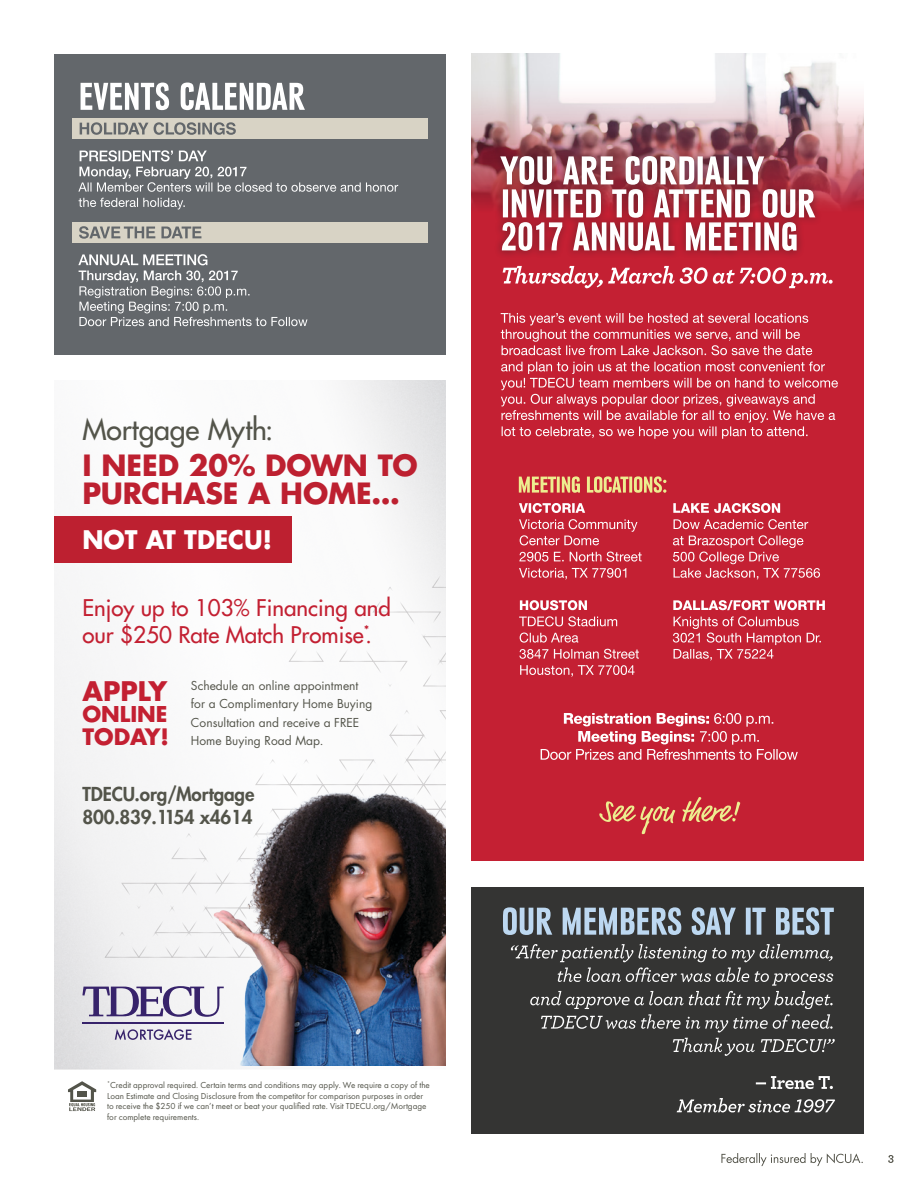
<style>
.page{position:relative;width:918px;height:1188px;background:#fff}
.page>*{position:absolute;margin:0;border:0;box-sizing:border-box;transform-origin:0 0}
.t1{font:700 28.5px/28.5px "Futura Std";color:#bd2030}
.t2{font:500 28.5px "Futura Std";letter-spacing:-.005em;color:#53544a}
.t3{font:700 26.25px "Futura Std";color:#c32032}
.t4{font:700 24.9px "Futura Std";color:#fff;scale:.96 1}
.t5{font:500 22.35px/26.8px "Futura Std";color:#c32032}
.t6{font:700 22.05px "Futura Std";color:#c32032}
.t7{font:700 21.15px "Futura Std";color:#c32032}
.t8{font:800 18.75px/22.5px "Futura Std";letter-spacing:-.01em;color:#53544a}
.t9{font:12px/18.5px "Futura Std";color:#53544a}
.t10{font:9px/10.8px "Futura PT";color:#53544a}
</style>
<div class="page">
<div style="left:472px;top:54px;width:392px;height:807px;background:#c42033"></div>
<svg style="left:888px;top:1155px;width:6px;height:8px"></svg>
<div style="left:54px;top:54px;width:391px;height:301px;background:#63676b"></div>
<svg style="left:81px;top:83px;width:224px;height:27px"></svg>
<div style="left:72px;top:118px;width:355px;height:21px;background:#d8d3c5"></div>
<div style="left:72px;top:222px;width:355px;height:21px;background:#d8d3c5"></div>
<svg style="left:79px;top:198px;width:106px;height:12px"></svg>
<svg style="left:78px;top:150px;width:320px;height:42px"></svg>
<svg style="left:79px;top:271px;width:229px;height:55px"></svg>
<svg style="left:78px;top:254px;width:129px;height:11px"></svg>
<svg style="left:80px;top:122px;width:156px;height:13px"></svg>
<svg style="left:79px;top:226px;width:122px;height:13px"></svg>
<div style="left:472px;top:887px;width:392px;height:247px;background:#343433"></div>
<svg style="left:503px;top:907px;width:331px;height:28px"></svg>
<svg style="left:677px;top:1098px;width:158px;height:15px"></svg>
<svg style="left:756px;top:1076px;width:77px;height:13px"></svg>
<svg style="left:511px;top:944px;width:324px;height:112px"></svg>
<img style="left:472px;top:54px;width:392px;height:154px">
<svg style="left:501px;top:362px;width:337px;height:77px"></svg>
<svg style="left:501px;top:313px;width:311px;height:42px"></svg>
<svg style="left:673px;top:616px;width:148px;height:45px"></svg>
<svg style="left:673px;top:600px;width:152px;height:10px"></svg>
<svg style="left:673px;top:535px;width:147px;height:45px"></svg>
<svg style="left:674px;top:519px;width:134px;height:10px"></svg>
<svg style="left:673px;top:503px;width:107px;height:10px"></svg>
<svg style="left:520px;top:665px;width:115px;height:12px"></svg>
<svg style="left:519px;top:649px;width:120px;height:10px"></svg>
<svg style="left:520px;top:633px;width:58px;height:10px"></svg>
<svg style="left:519px;top:616px;width:98px;height:10px"></svg>
<svg style="left:520px;top:600px;width:67px;height:10px"></svg>
<svg style="left:519px;top:568px;width:107px;height:12px"></svg>
<svg style="left:519px;top:552px;width:123px;height:10px"></svg>
<svg style="left:519px;top:519px;width:118px;height:26px"></svg>
<svg style="left:519px;top:503px;width:66px;height:10px"></svg>
<div style="left:494px;top:214px;width:311px;height:45px;background:#231f20;opacity:.5"></div>
<div style="left:495px;top:181px;width:327px;height:45px;background:#231f20;opacity:.5"></div>
<div style="left:493px;top:148px;width:279px;height:45px;background:#231f20;opacity:.5"></div>
<svg style="left:500px;top:156px;width:315px;height:95px;background:#c6868e"></svg>
<svg style="left:503px;top:266px;width:330px;height:22px"></svg>
<svg style="left:541px;top:713px;width:257px;height:47px"></svg>
<svg style="left:599px;top:797px;width:141px;height:37px"></svg>
<svg style="left:519px;top:476px;width:147px;height:17px"></svg>
<img style="left:54px;top:381px;width:391px;height:731px">
<svg style="left:105px;top:710px;width:340px;height:248px"></svg>
<svg style="left:339px;top:562px;width:106px;height:125px"></svg>
<svg style="left:289px;top:636px;width:35px;height:26px"></svg>
<img style="left:202px;top:791px;width:243px;height:274px">
<div style="left:54px;top:516px;width:237px;height:47px;background:#bd2030"></div>
<svg style="left:82px;top:986px;width:142px;height:31px"></svg>
<hr style="left:82px;top:1022px;width:142px;height:1px;background:#37236b">
<svg style="left:115px;top:1029px;width:76px;height:11px"></svg>
<svg style="left:68px;top:1081px;width:28px;height:30px"></svg>
<svg style="left:721px;top:1153px;width:142px;height:13px"></svg>
<h1 class="t2" style="left:82px;top:412px;width:193px">Mortgage Myth:</h1>
<h1 class="t1" style="left:82px;top:451px;width:337px">I NEED 20% DOWN TO<br>PURCHASE A HOME...</h1>
<h3 class="t4" style="left:82px;top:523px;width:199px">NOT AT TDECU!</h3>
<h3 class="t5" style="left:82px;top:594px;width:310px">Enjoy up to 103% Financing and our $250 Rate Match Promise<sup>*</sup>.</h3>
<h2 class="t3" style="left:83px;top:674px;width:86px">APPLY</h2>
<h3 class="t6" style="left:82px;top:722px;width:88px">TODAY!</h3>
<h3 class="t7" style="left:82px;top:700px;width:87px">ONLINE</h3>
<h3 class="t9" style="left:191px;top:676px;width:183px">Schedule an online appointment for a Complimentary Home Buying<br>Consultation and receive a FREE<br>Home Buying Road Map.</h3>
<h3 class="t8" style="left:82px;top:783px;width:174px">TDECU.org/Mortgage<br>800.839.1154 x4614</h3>
<p class="t10" style="left:107px;top:1079px;width:324px"><sup>*</sup>Credit approval required. Certain terms and conditions may apply. We require a copy of the Loan Estimate and Closing Disclosure from the competitor for comparison purposes in order to receive the $250 if we can’t meet or beat your qualified rate. Visit TDECU.org/Mortgage for complete requirements.</p>
</div>
